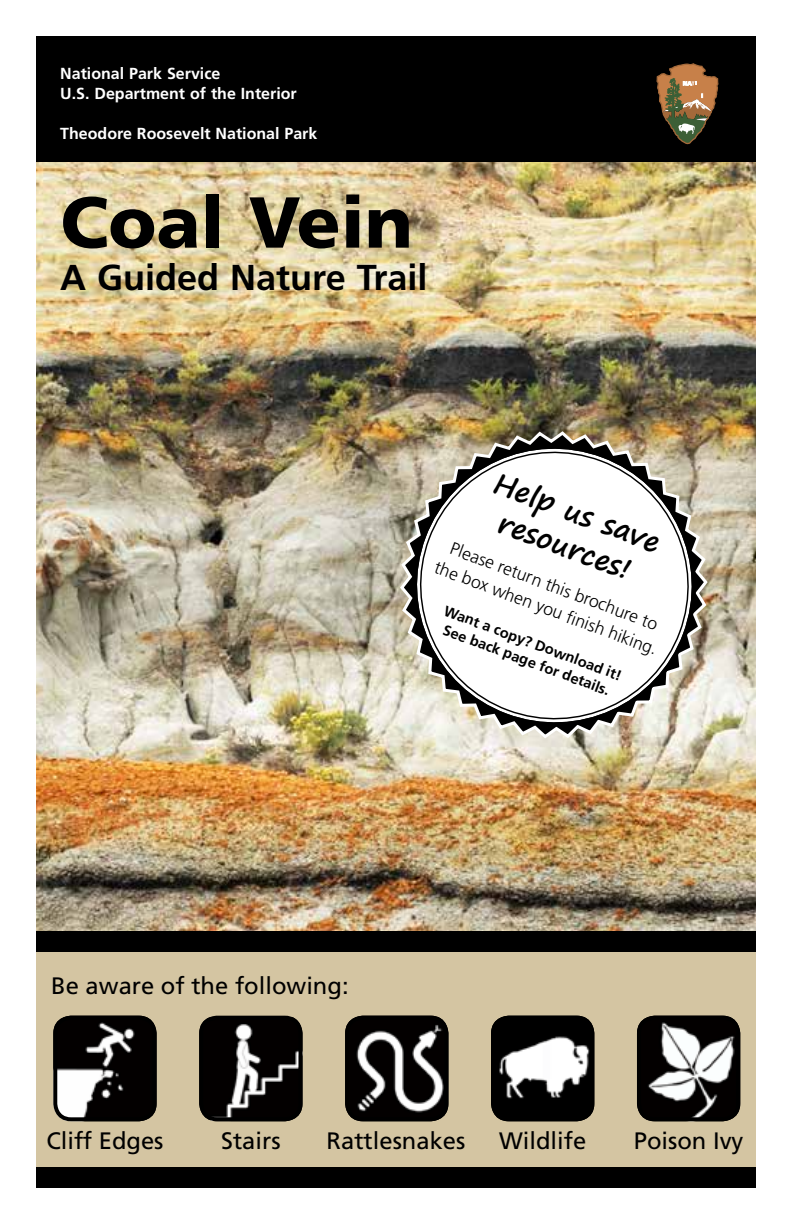
<style>
.page{position:relative;width:792px;height:1224px;background:#fff}
.page>*{position:absolute;margin:0;border:0;box-sizing:border-box;transform-origin:0 0}
.t1{font:900 72px "Frutiger LT Std";color:#000}
.t2{font:700 36px "Frutiger LT Std";color:#000}
.t3{font:700 28.6px/35.6px "Segoe Print";color:#000;text-align:center}
.t4{font:23.8px "Frutiger LT Std";color:#000}
.t5{font:300 17.6px/23.4px "Frutiger LT Std";color:#000;text-align:center}
.t6{font:700 16px/20px "Frutiger LT Std";color:#fff}
.t7{font:700 14.6px/18.2px "Frutiger LT Std";color:#000;text-align:center}
</style>
<div class="page">
<img style="left:36px;top:162px;width:720px;height:769px">
<div style="left:36px;top:931px;width:720px;height:256px;background:#000"></div>
<div style="left:36px;top:952px;width:720px;height:214px;background:#d4c5a2"></div>
<div style="left:36px;top:37px;width:720px;height:125px;background:#000"></div>
<svg style="left:656px;top:63px;width:63px;height:82px"></svg>
<img style="left:350px;top:1016px;width:98px;height:105px">
<div style="left:345px;top:1016px;width:103px;height:105px;border:4px solid #000;border-radius:16px"></div>
<img style="left:204px;top:1021px;width:94px;height:100px">
<div style="left:199px;top:1016px;width:104px;height:105px;border:4px solid #000;border-radius:16px"></div>
<img style="left:491px;top:1016px;width:103px;height:105px">
<div style="left:491px;top:1016px;width:103px;height:105px;border:4px solid #000;border-radius:16px"></div>
<img style="left:58px;top:1016px;width:94px;height:105px">
<div style="left:53px;top:1016px;width:104px;height:105px;border:4px solid #000;border-radius:16px"></div>
<img style="left:637px;top:1016px;width:103px;height:105px">
<div style="left:637px;top:1016px;width:103px;height:105px;border:4px solid #000;border-radius:16px"></div>
<img style="left:391px;top:423px;width:326px;height:320px">
<svg style="left:402px;top:433px;width:305px;height:303px"></svg>
<p class="t6" style="left:60px;top:64px;width:238px">National Park Service<br>U.S. Department of the Interior</p>
<p class="t6" style="left:60px;top:124px;width:259px">Theodore Roosevelt National Park</p>
<p class="t1" style="left:60px;top:179px;width:354px">Coal Vein</p>
<p class="t2" style="left:60px;top:256px;width:369px">A Guided Nature Trail</p>
<p class="t3" style="left:502px;top:464px;width:177px;rotate:21deg">Help us save resources!</p>
<p class="t5" style="left:448px;top:533px;width:238px;rotate:21deg">Please return this brochure to the box when you fnish hiking.</p>
<p class="t7" style="left:448px;top:601px;width:190px;rotate:21deg">Want a copy? Download it!<br>See back page for details.</p>
<p class="t4" style="left:51px;top:972px;width:299px">Be aware of the following:</p>
<p class="t4" style="left:46px;top:1127px;width:119px">Cliff Edges</p>
<p class="t4" style="left:221px;top:1127px;width:61px">Stairs</p>
<p class="t4" style="left:327px;top:1127px;width:140px">Rattlesnakes</p>
<p class="t4" style="left:499px;top:1126px;width:89px">Wildlife</p>
<p class="t4" style="left:634px;top:1127px;width:111px">Poison Ivy</p>
</div>
